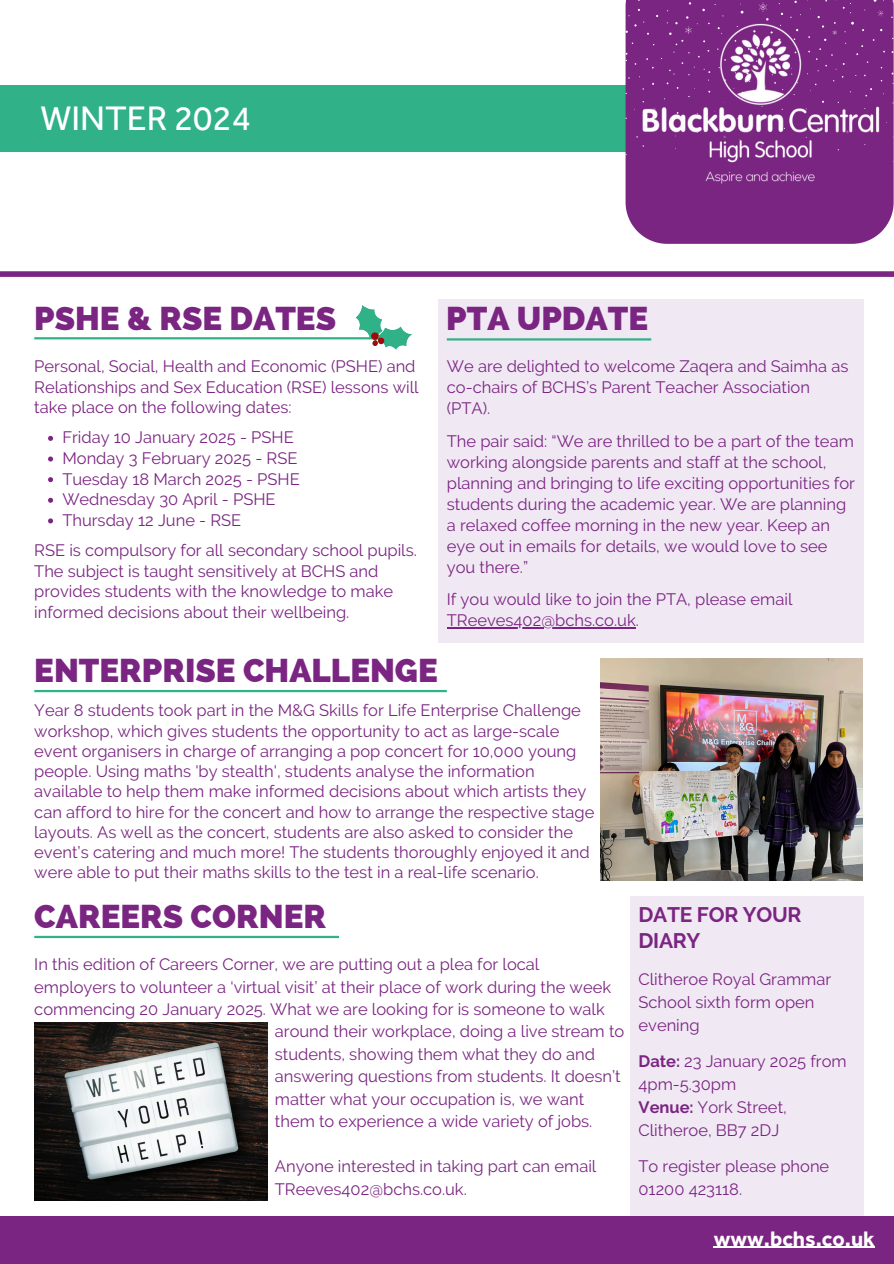
<style>
.page{position:relative;width:894px;height:1264px;background:#fff}
.page>*{position:absolute;margin:0;border:0;box-sizing:border-box;transform-origin:0 0}
.t1{font:35.25px "Effra";color:#fff}
.t2{font:800 33px "Raleway";color:#7b2582}
.t3{font:700 21.75px "Effra";color:#fff}
.t4{font:700 21px/26.2px "Raleway";letter-spacing:-.015em;color:#7b2582}
.t5{font:16.5px/21px "Raleway";color:#7b2582}
.s1{font-weight:700}
</style>
<div class="page">
<div style="left:0;top:85px;width:885px;height:66px;background:#31b188"></div>
<div style="left:0;top:271px;width:893px;height:6px;background:#7b2582"></div>
<hr style="left:34px;top:337px;width:349px;height:2px;background:#31b188">
<svg style="left:626px;top:211px;width:267px;height:32px;background:#84358b"></svg>
<div style="left:630px;top:896px;width:233px;height:367px;background:#f0e9f4"></div>
<svg style="left:355px;top:305px;width:56px;height:44px"></svg>
<svg style="left:48px;top:436px;width:5px;height:5px"></svg>
<svg style="left:48px;top:456px;width:5px;height:5px"></svg>
<svg style="left:48px;top:477px;width:5px;height:5px"></svg>
<svg style="left:48px;top:498px;width:5px;height:5px"></svg>
<svg style="left:48px;top:518px;width:5px;height:5px"></svg>
<hr style="left:34px;top:935px;width:305px;height:3px;background:#31b188">
<img style="left:625px;top:0;width:268px;height:211px">
<div style="left:0;top:1215px;width:893px;height:48px;background:#7b2582"></div>
<svg style="left:842px;top:3px;width:8px;height:10px"></svg>
<svg style="left:741px;top:92px;width:2px;height:7px"></svg>
<svg style="left:865px;top:88px;width:6px;height:8px"></svg>
<svg style="left:810px;top:84px;width:6px;height:7px"></svg>
<svg style="left:778px;top:52px;width:22px;height:23px"></svg>
<svg style="left:756px;top:44px;width:6px;height:5px"></svg>
<svg style="left:832px;top:30px;width:5px;height:6px"></svg>
<svg style="left:876px;top:10px;width:8px;height:7px"></svg>
<svg style="left:749px;top:81px;width:17px;height:13px"></svg>
<svg style="left:845px;top:130px;width:4px;height:4px"></svg>
<svg style="left:758px;top:2px;width:9px;height:10px"></svg>
<svg style="left:625px;top:0;width:101px;height:139px;background:#86388c"></svg>
<div style="left:438px;top:299px;width:425px;height:344px;background:#f0e9f4"></div>
<hr style="left:446px;top:338px;width:205px;height:2px;background:#31b188">
<img style="left:34px;top:1022px;width:233px;height:178px">
<hr style="left:446px;top:627px;width:189px;height:2px;background:#7b2582">
<hr style="left:34px;top:690px;width:412px;height:2px;background:#31b188">
<img style="left:600px;top:659px;width:262px;height:221px">
<hr style="left:713px;top:1246px;width:161px;height:1px;background:#fff">
<p class="t1" style="left:40px;top:97px;width:212px">WINTER 2024</p>
<p class="t2" style="left:34px;top:299px;width:303px">PSHE &amp; RSE DATES</p>
<p class="t5" style="left:34px;top:356px;width:386px;line-height:20.5px">Personal, Social, Health and Economic (PSHE) and<br>Relationships and Sex Education (RSE) lessons will take place on the following dates:</p>
<p class="t5" style="left:62px;top:427px;width:233px">Friday 10 January 2025 - PSHE</p>
<h2 class="t5" style="left:62px;top:447px;width:236px">Monday 3 February 2025 - RSE</h2>
<p class="t5" style="left:62px;top:468px;width:239px">Tuesday 18 March 2025 - PSHE</p>
<h1 class="t5" style="left:62px;top:489px;width:215px">Wednesday 30 April - PSHE</h1>
<p class="t5" style="left:62px;top:509px;width:180px">Thursday 12 June - RSE</p>
<h1 class="t5" style="left:34px;top:540px;width:384px;line-height:20.5px">RSE is compulsory for all secondary school pupils.<br>The subject is taught sensitively at BCHS and provides students with the knowledge to make informed decisions about their wellbeing.</h1>
<p class="t2" style="left:446px;top:299px;width:203px">PTA UPDATE</p>
<p class="t5" style="left:446px;top:356px;width:403px">We are delighted to welcome Zaqera and Saimha as co-chairs of BCHS’s Parent Teacher Association (PTA).</p>
<p class="t5" style="left:446px;top:430px;width:409px">The pair said: “We are thrilled to be a part of the team working alongside parents and staff at the school, planning and bringing to life exciting opportunities for students during the academic year. We are planning a relaxed coffee morning in the new year. Keep an eye out in emails for details, we would love to see you there.”</p>
<p class="t5" style="left:446px;top:588px;width:347px">If you would like to join the PTA, please email</p>
<p class="t5" style="left:446px;top:609px;width:193px">TReeves402@bchs.co.uk.</p>
<p class="t2" style="left:34px;top:651px;width:405px">ENTERPRISE CHALLENGE</p>
<h3 class="t5" style="left:34px;top:700px;width:561px;line-height:20.2px">Year 8 students took part in the M&amp;G Skills for Life Enterprise Challenge workshop, which gives students the opportunity to act as large-scale event organisers in charge of arranging a pop concert for 10,000 young people. Using maths 'by stealth', students analyse the information available to help them make informed decisions about which artists they can afford to hire for the concert and how to arrange the respective stage layouts. As well as the concert, students are also asked to consider the event’s catering and much more! The students thoroughly enjoyed it and were able to put their maths skills to the test in a real-life scenario.</h3>
<p class="t2" style="left:34px;top:897px;width:293px">CAREERS CORNER</p>
<h1 class="t5" style="left:34px;top:952px;width:578px;line-height:22.5px">In this edition of Careers Corner, we are putting out a plea for local employers to volunteer a ‘virtual visit’ at their place of work during the week commencing 20 January 2025. What we are looking for is someone to walk</h1>
<p class="t5" style="left:275px;top:1019px;width:351px;line-height:22.5px">around their workplace, doing a live stream to students, showing them what they do and answering questions from students. It doesn’t matter what your occupation is, we want them to experience a wide variety of jobs.</p>
<h1 class="t5" style="left:275px;top:1154px;width:323px;line-height:22.5px">Anyone interested in taking part can email<br>TReeves402@bchs.co.uk.</h1>
<p class="t4" style="left:638px;top:901px;width:164px">DATE FOR YOUR<br>DIARY</p>
<p class="t5" style="left:638px;top:967px;width:194px;line-height:22.8px">Clitheroe Royal Grammar<br>School sixth form open evening</p>
<p class="t5" style="left:638px;top:1050px;width:210px;line-height:22.8px"><span class="s1">Date:</span> 23 January 2025 from<br>4pm-5.30pm</p>
<p class="t5" style="left:638px;top:1095px;width:150px;line-height:22.8px"><span class="s1">Venue:</span> York Street,<br>Clitheroe, BB7 2DJ</p>
<p class="t5" style="left:638px;top:1155px;width:192px;line-height:22.8px">To register please phone<br>01200 423118.</p>
<p class="t3" style="left:713px;top:1224px;width:163px">www.bchs.co.uk</p>
</div>
